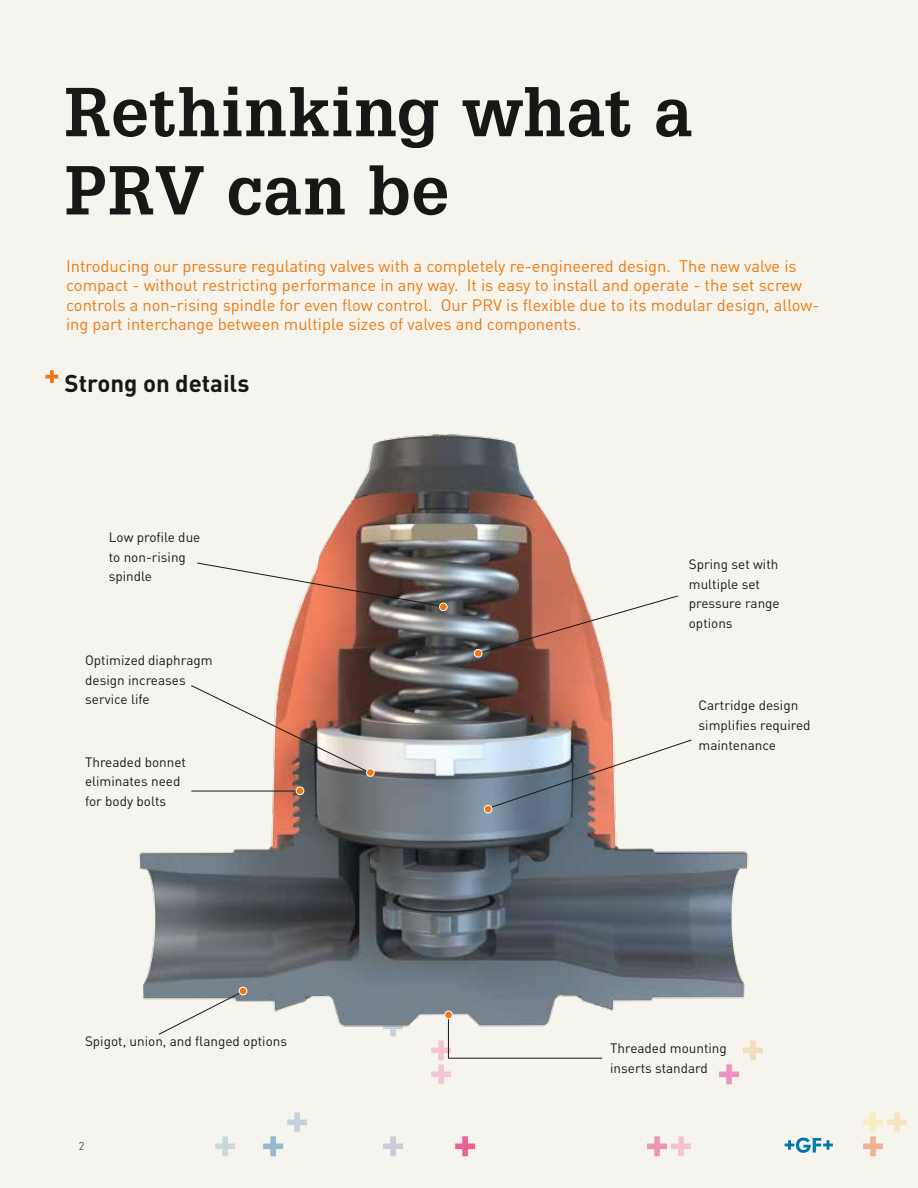
<style>
.page{position:relative;width:918px;height:1188px;background:#f6f5ed}
.page>*{position:absolute;margin:0;border:0;box-sizing:border-box;transform-origin:0 0}
.t1{font:700 67.5px/78.3px "Glypha LT Std";letter-spacing:.015em;color:#181716}
.t2{font:700 24px "DIN";color:#181716}
.t3{font:16.5px/19.5px "DIN";color:#ef7812}
.t4{font:13.5px/19.5px "DIN";color:#181716}
.t5{font:300 11.25px "DIN";color:#181716}
</style>
<div class="page">
<svg style="left:45px;top:370px;width:13px;height:13px"></svg>
<svg style="left:215px;top:1136px;width:20px;height:20px"></svg>
<svg style="left:263px;top:1112px;width:44px;height:44px"></svg>
<svg style="left:383px;top:1136px;width:20px;height:20px"></svg>
<svg style="left:431px;top:1045px;width:20px;height:39px"></svg>
<svg style="left:455px;top:1136px;width:20px;height:20px"></svg>
<svg style="left:647px;top:1136px;width:44px;height:20px"></svg>
<svg style="left:719px;top:1045px;width:44px;height:39px"></svg>
<svg style="left:863px;top:1112px;width:44px;height:44px"></svg>
<img style="left:138px;top:434px;width:618px;height:611px">
<hr style="left:448px;top:1016px;width:1px;height:42px;background:#181716">
<hr style="left:448px;top:1058px;width:154px;height:1px;background:#181716">
<svg style="left:197px;top:562px;width:251px;height:49px"></svg>
<svg style="left:473px;top:595px;width:205px;height:63px"></svg>
<svg style="left:191px;top:685px;width:184px;height:92px"></svg>
<svg style="left:295px;top:786px;width:10px;height:9px"></svg>
<svg style="left:483px;top:739px;width:209px;height:74px"></svg>
<svg style="left:444px;top:1010px;width:10px;height:9px"></svg>
<svg style="left:158px;top:986px;width:90px;height:49px"></svg>
<hr style="left:191px;top:791px;width:104px;height:1px;background:#181716">
<svg style="left:785px;top:1138px;width:48px;height:15px"></svg>
<h1 class="t1" style="left:65px;top:71px;width:630px">Rethinking what a<br>PRV can be</h1>
<p class="t3" style="left:66px;top:256px;width:755px">Introducing our pressure regulating valves with a completely re-engineered design. The new valve is compact - without restricting performance in any way. It is easy to install and operate - the set screw controls a non-rising spindle for even flow control. Our PRV is flexible due to its modular design, allow&shy;ing part interchange between multiple sizes of valves and components.</p>
<h2 class="t2" style="left:65px;top:368px;width:186px">Strong on details</h2>
<p class="t4" style="left:109px;top:527px;width:93px">Low profile due to non-rising spindle</p>
<p class="t4" style="left:85px;top:650px;width:129px">Optimized diaphragm design increases service life</p>
<p class="t4" style="left:85px;top:752px;width:103px">Threaded bonnet eliminates need for body bolts</p>
<p class="t4" style="left:85px;top:1031px;width:204px">Spigot, union, and flanged options</p>
<p class="t5" style="left:79px;top:1139px;width:7px">2</p>
<p class="t4" style="left:689px;top:554px;width:92px">Spring set with multiple set pressure range options</p>
<p class="t4" style="left:699px;top:696px;width:114px">Cartridge design simplifies required maintenance</p>
<p class="t4" style="left:610px;top:1038px;width:118px">Threaded mounting inserts standard</p>
</div>
